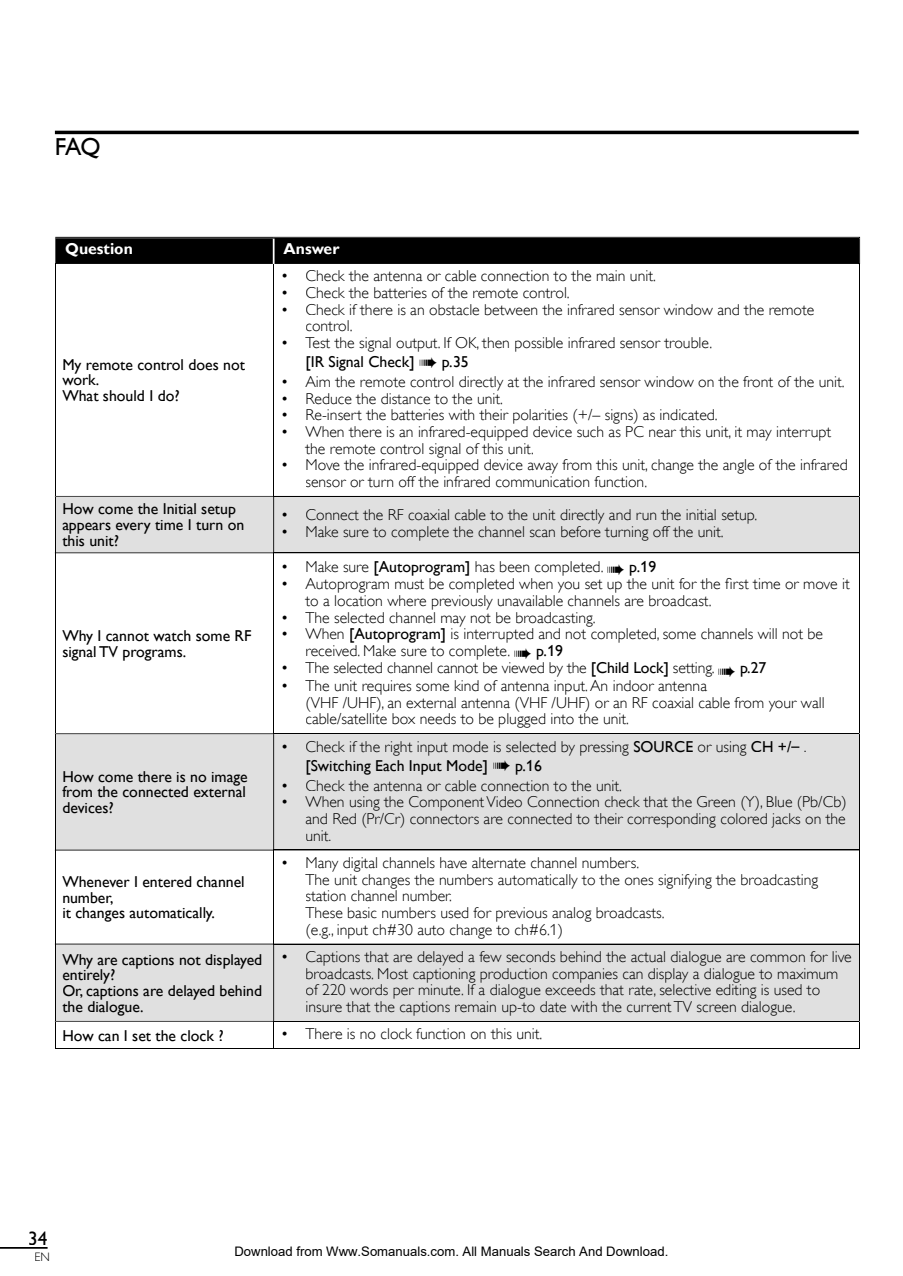
<style>
.page{position:relative;width:903px;height:1276px;background:#fff}
.page>*{position:absolute;margin:0;border:0;box-sizing:border-box;transform-origin:0 0}
.t1{font:24.5px "Gill Sans Alt One WGL";color:#000}
.t2{font:19.25px "Gill Sans Alt One WGL";color:#000}
.t3{font:15.75px/16.6px "Gill Sans Alt One WGL Light";color:#000}
.t4{font:15.75px/15.8px "Gill Sans Alt One WGL";color:#000}
.t5{font:700 15.75px "Gill Sans Alt One WGL";color:#fff}
.t6{font:13.12px "Arial";color:#000}
.t7{font:12.25px "Gill Sans Alt One WGL Light";color:#000}
.s1{font-family:"Gill Sans Alt One WGL"}
</style>
<div class="page">
<hr style="left:0;top:1246px;width:48px;height:2px;background:#000">
<hr style="left:55px;top:131px;width:804px;height:3px;background:#000">
<svg style="left:56px;top:497px;width:803px;height:523px"></svg>
<hr style="left:55px;top:264px;width:1px;height:232px;background:#000">
<hr style="left:273px;top:264px;width:1px;height:232px;background:#000">
<hr style="left:859px;top:264px;width:1px;height:232px;background:#000">
<hr style="left:55px;top:496px;width:1px;height:56px;background:#000">
<svg style="left:55px;top:496px;width:218px;height:1px"></svg>
<hr style="left:274px;top:496px;width:585px;height:1px;background:#000">
<hr style="left:274px;top:496px;width:1px;height:56px;background:#000">
<hr style="left:273px;top:496px;width:1px;height:56px;background:#000">
<hr style="left:859px;top:496px;width:1px;height:56px;background:#000">
<hr style="left:55px;top:553px;width:1px;height:180px;background:#000">
<svg style="left:55px;top:552px;width:219px;height:1px"></svg>
<hr style="left:274px;top:552px;width:585px;height:1px;background:#000">
<hr style="left:273px;top:553px;width:1px;height:180px;background:#000">
<hr style="left:859px;top:553px;width:1px;height:180px;background:#000">
<hr style="left:55px;top:734px;width:1px;height:115px;background:#000">
<svg style="left:55px;top:733px;width:219px;height:1px"></svg>
<hr style="left:274px;top:733px;width:585px;height:1px;background:#000">
<hr style="left:274px;top:734px;width:1px;height:115px;background:#000">
<hr style="left:273px;top:734px;width:1px;height:115px;background:#000">
<hr style="left:859px;top:734px;width:1px;height:115px;background:#000">
<hr style="left:55px;top:850px;width:1px;height:93px;background:#000">
<svg style="left:55px;top:849px;width:219px;height:1px"></svg>
<hr style="left:274px;top:849px;width:585px;height:1px;background:#000">
<hr style="left:273px;top:850px;width:1px;height:93px;background:#000">
<hr style="left:859px;top:850px;width:1px;height:93px;background:#000">
<hr style="left:55px;top:944px;width:1px;height:76px;background:#000">
<svg style="left:55px;top:943px;width:219px;height:1px"></svg>
<hr style="left:274px;top:943px;width:585px;height:1px;background:#000">
<hr style="left:274px;top:944px;width:1px;height:76px;background:#000">
<hr style="left:273px;top:944px;width:1px;height:76px;background:#000">
<hr style="left:859px;top:944px;width:1px;height:76px;background:#000">
<svg style="left:55px;top:237px;width:805px;height:27px;background:#030303"></svg>
<hr style="left:55px;top:1048px;width:219px;height:1px;background:#000">
<svg style="left:55px;top:1020px;width:805px;height:28px"></svg>
<hr style="left:274px;top:1048px;width:585px;height:1px;background:#000">
<div style="left:64px;top:503px;width:172px;height:15px;background:#e0e0e0"></div>
<div style="left:63px;top:519px;width:181px;height:14px;background:#e0e0e0"></div>
<div style="left:62px;top:535px;width:56px;height:11px;background:#e0e0e0"></div>
<svg style="left:283px;top:513px;width:5px;height:7px"></svg>
<div style="left:306px;top:509px;width:450px;height:15px;background:#e0e0e0"></div>
<div style="left:283px;top:529px;width:5px;height:8px;background:#e0e0e0"></div>
<div style="left:307px;top:526px;width:416px;height:14px;background:#e0e0e0"></div>
<div style="left:64px;top:770px;width:184px;height:15px;background:#e0e0e0"></div>
<div style="left:62px;top:786px;width:184px;height:11px;background:#e0e0e0"></div>
<div style="left:63px;top:802px;width:50px;height:11px;background:#e0e0e0"></div>
<svg style="left:283px;top:744px;width:5px;height:7px"></svg>
<div style="left:306px;top:740px;width:323px;height:15px;background:#e0e0e0"></div>
<div style="left:634px;top:740px;width:59px;height:11px;background:#e0e0e0"></div>
<div style="left:693px;top:740px;width:53px;height:15px;background:#e0e0e0"></div>
<div style="left:751px;top:740px;width:22px;height:11px;background:#e0e0e0"></div>
<div style="left:779px;top:740px;width:12px;height:11px;background:#e0e0e0"></div>
<svg style="left:791px;top:746px;width:14px;height:5px"></svg>
<div style="left:307px;top:759px;width:179px;height:15px;background:#e0e0e0"></div>
<div style="left:493px;top:760px;width:17px;height:11px;background:#e0e0e0"></div>
<div style="left:516px;top:759px;width:26px;height:15px;background:#e0e0e0"></div>
<svg style="left:283px;top:783px;width:5px;height:7px"></svg>
<div style="left:306px;top:779px;width:315px;height:11px;background:#e0e0e0"></div>
<div style="left:283px;top:799px;width:5px;height:8px;background:#e0e0e0"></div>
<div style="left:305px;top:796px;width:541px;height:14px;background:#e0e0e0"></div>
<div style="left:306px;top:812px;width:540px;height:15px;background:#e0e0e0"></div>
<div style="left:306px;top:829px;width:24px;height:11px;background:#e0e0e0"></div>
<div style="left:62px;top:953px;width:200px;height:14px;background:#e0e0e0"></div>
<div style="left:63px;top:969px;width:52px;height:14px;background:#e0e0e0"></div>
<div style="left:63px;top:984px;width:199px;height:15px;background:#e0e0e0"></div>
<div style="left:62px;top:1000px;width:81px;height:15px;background:#e0e0e0"></div>
<svg style="left:283px;top:954px;width:5px;height:7px"></svg>
<div style="left:306px;top:950px;width:546px;height:15px;background:#e0e0e0"></div>
<div style="left:306px;top:967px;width:532px;height:15px;background:#e0e0e0"></div>
<div style="left:306px;top:984px;width:514px;height:14px;background:#e0e0e0"></div>
<div style="left:307px;top:1000px;width:488px;height:15px;background:#e0e0e0"></div>
<h1 class="t1" style="left:55px;top:132px;width:47px">FAQ</h1>
<p class="t5" style="left:65px;top:239px;width:69px">Question</p>
<p class="t5" style="left:284px;top:239px;width:57px">Answer</p>
<p class="t4" style="left:62px;top:356px;width:184px">My remote control does not work.<br>What should I do?</p>
<p class="t3" style="left:281px;top:268px;width:377px">• Check the antenna or cable connection to the main unit.</p>
<p class="t3" style="left:281px;top:284px;width:291px">• Check the batteries of the remote control.</p>
<p class="t3" style="left:305px;top:301px;width:510px;text-indent:-25px">• Check if there is an obstacle between the infrared sensor window and the remote control.</p>
<p class="t3" style="left:281px;top:334px;width:433px">• Test the signal output. If OK, then possible infrared sensor trouble.</p>
<p class="t4" style="left:305px;top:354px;width:165px">[IR Signal Check] ➠ p.35</p>
<p class="t3" style="left:281px;top:373px;width:565px">• Aim the remote control directly at the infrared sensor window on the front of the unit.</p>
<p class="t3" style="left:281px;top:390px;width:224px">• Reduce the distance to the unit.</p>
<p class="t3" style="left:281px;top:406px;width:438px">• Re-insert the batteries with their polarities (+/– signs) as indicated.</p>
<p class="t3" style="left:305px;top:423px;width:527px;text-indent:-25px">• When there is an infrared-equipped device such as PC near this unit, it may interrupt the remote control signal of this unit.</p>
<p class="t3" style="left:305px;top:456px;width:544px;text-indent:-25px">• Move the infrared-equipped device away from this unit, change the angle of the infrared sensor or turn off the infrared communication function.</p>
<p class="t4" style="left:62px;top:501px;width:183px">How come the Initial setup appears every time I turn on this unit?</p>
<p class="t3" style="left:281px;top:507px;width:478px">• Connect the RF coaxial cable to the unit directly and run the initial setup.</p>
<p class="t3" style="left:281px;top:523px;width:444px">• Make sure to complete the channel scan before turning off the unit.</p>
<p class="t4" style="left:62px;top:627px;width:191px">Why I cannot watch some RF signal TV programs.</p>
<p class="t4" style="left:62px;top:768px;width:187px;text-align:justify">How come there is no image from the connected external devices?</p>
<p class="t4" style="left:62px;top:873px;width:184px">Whenever I entered channel number,<br>it changes automatically.</p>
<p class="t3" style="left:281px;top:558px;width:377px">• Make sure <span class="s1">[Autoprogram]</span> has been completed. ➠ <span class="s1">p.19</span></p>
<p class="t3" style="left:305px;top:575px;width:546px;text-indent:-25px">• Autoprogram must be completed when you set up the unit for the first time or move it to a location where previously unavailable channels are broadcast.</p>
<p class="t3" style="left:281px;top:609px;width:316px">• The selected channel may not be broadcasting.</p>
<p class="t3" style="left:305px;top:625px;width:519px;text-indent:-25px">• When <span class="s1">[Autoprogram]</span> is interrupted and not completed, some channels will not be received. Make sure to complete. ➠ <span class="s1">p.19</span></p>
<p class="t3" style="left:281px;top:659px;width:487px">• The selected channel cannot be viewed by the <span class="s1">[Child Lock]</span> setting. ➠ <span class="s1">p.27</span></p>
<p class="t3" style="left:305px;top:677px;width:521px;text-indent:-25px">• The unit requires some kind of antenna input. An indoor antenna<br>(VHF /UHF), an external antenna (VHF /UHF) or an RF coaxial cable from your wall cable/satellite box needs to be plugged into the unit.</p>
<p class="t3" style="left:281px;top:737px;width:527px">• Check if the right input mode is selected by pressing <span class="s1">SOURCE</span> or using <span class="s1">CH +/–</span> .</p>
<p class="t4" style="left:305px;top:757px;width:238px">[Switching Each Input Mode] ➠ p.16</p>
<p class="t3" style="left:281px;top:777px;width:343px">• Check the antenna or cable connection to the unit.</p>
<p class="t3" style="left:305px;top:793px;width:542px;text-align:justify;text-indent:-25px">• When using the Component Video Connection check that the Green (Y), Blue (Pb/Cb) and Red (Pr/Cr) connectors are connected to their corresponding colored jacks on the unit.</p>
<p class="t3" style="left:305px;top:854px;width:514px;text-indent:-25px">• Many digital channels have alternate channel numbers.<br>The unit changes the numbers automatically to the ones signifying the broadcasting station channel number.<br>These basic numbers used for previous analog broadcasts.<br>(e.g., input ch#30 auto change to ch#6.1)</p>
<p class="t4" style="left:62px;top:950px;width:201px">Why are captions not displayed entirely?<br>Or, captions are delayed behind the dialogue.</p>
<p class="t3" style="left:305px;top:948px;width:548px;text-indent:-25px">• Captions that are delayed a few seconds behind the actual dialogue are common for live broadcasts. Most captioning production companies can display a dialogue to maximum of 220 words per minute. If a dialogue exceeds that rate, selective editing is used to insure that the captions remain up-to date with the current TV screen dialogue.</p>
<p class="t4" style="left:62px;top:1026px;width:163px">How can I set the clock ?</p>
<p class="t3" style="left:281px;top:1025px;width:263px">• There is no clock function on this unit.</p>
<p class="t2" style="left:28px;top:1226px;width:21px">34</p>
<p class="t7" style="left:35px;top:1249px;width:17px">EN</p>
<p class="t6" style="left:234px;top:1243px;width:435px">Download from Www.Somanuals.com. All Manuals Search And Download.</p>
</div>
